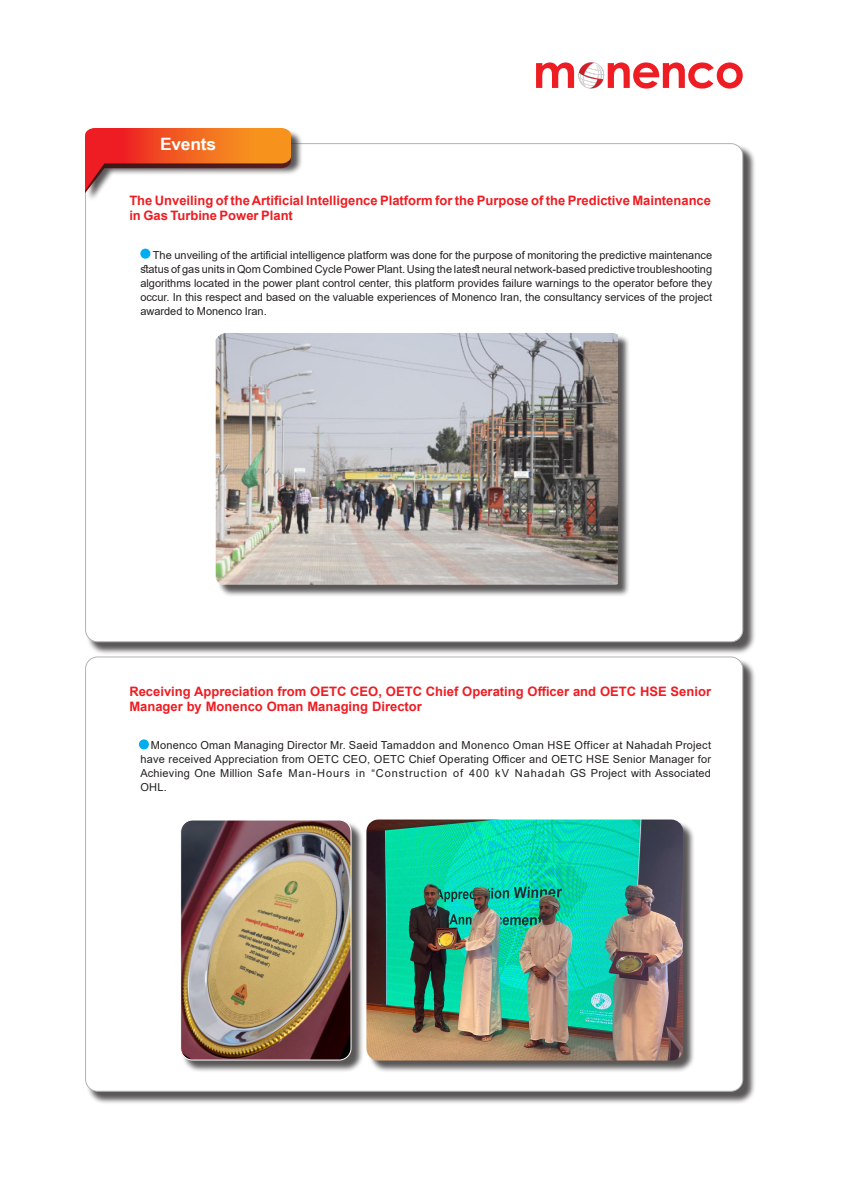
<style>
.page{position:relative;width:842px;height:1191px;background:#fff}
.page>*{position:absolute;margin:0;border:0;box-sizing:border-box;transform-origin:0 0}
.t1{font:700 17px "Arial Narrow";letter-spacing:-.01em;color:#fff;scale:1.25 1}
.t2{font:700 13px/15px "Arial";color:#ee1d23}
.t3{font:11px/14px "Arial";letter-spacing:.01em;color:#231f20;text-align:justify}
</style>
<div class="page">
<svg style="left:536px;top:62px;width:207px;height:27px"></svg>
<div style="left:87px;top:658px;width:669px;height:446px;background:#231f20;opacity:.75"></div>
<div style="left:86px;top:657px;width:657px;height:434px;background:#fff;border-radius:12px"></div>
<div style="left:87px;top:145px;width:669px;height:509px;background:#231f20;opacity:.75"></div>
<div style="left:86px;top:144px;width:657px;height:498px;background:#fff;border-radius:12px"></div>
<div style="left:87px;top:129px;width:217px;height:73px;background:#231f20;opacity:.75"></div>
<svg style="left:85px;top:128px;width:206px;height:65px"></svg>
<div style="left:217px;top:334px;width:413px;height:263px;background:#231f20;opacity:.75"></div>
<img style="left:216px;top:333px;width:402px;height:252px">
<div style="left:140px;top:249px;width:10px;height:10px;background:#00aeef;border-radius:50%"></div>
<div style="left:368px;top:821px;width:327px;height:252px;background:#231f20;opacity:.75"></div>
<img style="left:366px;top:819px;width:317px;height:241px">
<img style="left:568px;top:62px;width:45px;height:27px">
<div style="left:182px;top:821px;width:182px;height:252px;background:#231f20;opacity:.75"></div>
<img style="left:182px;top:821px;width:169px;height:239px">
<div style="left:180px;top:819px;width:171px;height:241px;border:1px solid #fff;border-radius:12px"></div>
<div style="left:139px;top:739px;width:10px;height:10px;background:#00aeef;border-radius:50%"></div>
<p class="t1" style="left:160px;top:131px;width:46px">Events</p>
<p class="t2" style="left:129px;top:193px;width:583px">The Unveiling of the Artificial Intelligence Platform for the Purpose of the Predictive Maintenance in Gas Turbine Power Plant</p>
<p class="t3" style="left:140px;top:248px;width:573px;text-indent:12px">The unveiling of the artificial intelligence platform was done for the purpose of monitoring the predictive maintenance status of gas units in Qom Combined Cycle Power Plant. Using the latest neural network-based predictive troubleshooting algorithms located in the power plant control center, this platform provides failure warnings to the operator before they occur. In this respect and based on the valuable experiences of Monenco Iran, the consultancy services of the project awarded to Monenco Iran.</p>
<p class="t2" style="left:129px;top:684px;width:583px">Receiving Appreciation from OETC CEO, OETC Chief Operating Officer and OETC HSE Senior<br>Manager by Monenco Oman Managing Director</p>
<p class="t3" style="left:140px;top:737px;width:572px;text-indent:10px">Monenco Oman Managing Director Mr. Saeid Tamaddon and Monenco Oman HSE Officer at Nahadah Project have received Appreciation from OETC CEO, OETC Chief Operating Officer and OETC HSE Senior Manager for Achieving One Million Safe Man-Hours in “Construction of 400 kV Nahadah GS Project with Associated OHL.</p>
</div>
